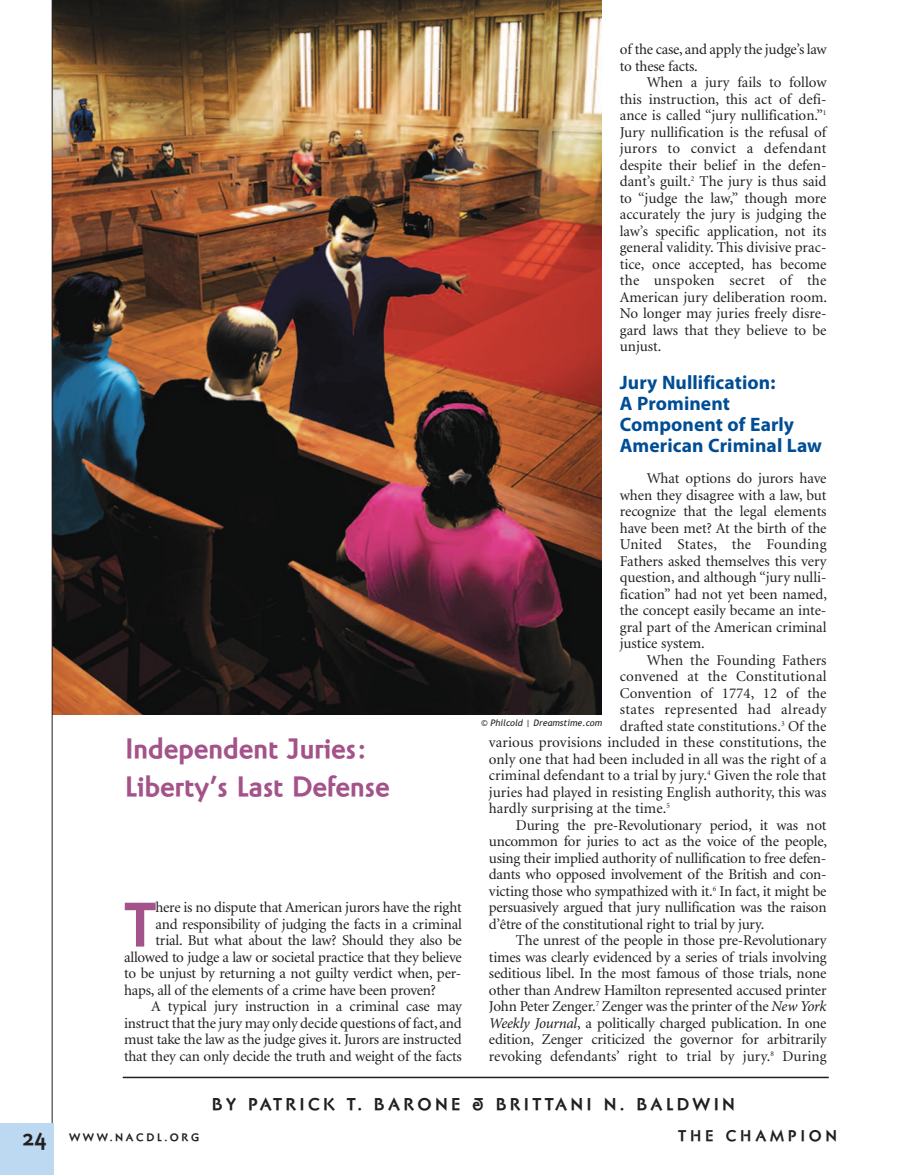
<style>
.page{position:relative;width:905px;height:1175px;background:#fff}
.page>*{position:absolute;margin:0;border:0;box-sizing:border-box;transform-origin:0 0}
.t1{font:700 58.8px "Naniara";color:#a3538a}
.t2{font:700 27px/37.5px "Naniara";color:#a3538a}
.t3{font:700 21px "Naniara";color:#231f20;scale:.95 1}
.t4{font:700 19.5px/21px "Myriad Pro";letter-spacing:.005em;color:#014d95}
.t5{font:700 16.5px "Naniara";letter-spacing:.2em;color:#231f20}
.t6{font:15px/16.5px "Minion";letter-spacing:-.01em;color:#231f20;text-align:justify}
.t7{font:15px "Minion";letter-spacing:.015em;color:#231f20}
.t8{font:15px "Minion";letter-spacing:.025em;color:#231f20}
.t9{font:700 15px "Naniara";letter-spacing:.25em;color:#231f20}
.t10{font:700 10.5px "Naniara";letter-spacing:.25em;color:#231f20}
.t11{font:italic 9px "Trebuchet MS";color:#231f20}
.s1{font-family:"Minion Pro";font-style:italic}
</style>
<div class="page">
<img style="left:53px;top:0;width:548px;height:714px">
<svg style="left:51px;top:0;width:2px;height:1123px;background:#7f7a79"></svg>
<div style="left:0;top:1123px;width:54px;height:51px;background:#bcd9f1"></div>
<hr style="left:123px;top:1076px;width:705px;height:2px;background:#231f20">
<h3 class="t3" style="left:22px;top:1129px;width:27px">24</h3>
<h2 class="t2" style="left:125px;top:732px;width:266px">Independent Juries:<br>Liberty’s Last Defense</h2>
<h1 class="t1" style="left:124px;top:903px;width:34px">T</h1>
<p class="t6" style="left:155px;top:900px;width:308px">here is no dispute that American jurors have the right</p>
<p class="t6" style="left:155px;top:917px;width:308px">and responsibility of judging the facts in a criminal</p>
<p class="t6" style="left:155px;top:933px;width:308px">trial. But what about the law? Should they also be</p>
<p class="t6" style="left:124px;top:950px;width:339px">allowed to judge a law or societal practice that they believe</p>
<p class="t6" style="left:124px;top:966px;width:338px">to be unjust by returning a not guilty verdict when, per-</p>
<p class="t6" style="left:124px;top:983px;width:313px">haps, all of the elements of a crime have been proven?</p>
<p class="t6" style="left:151px;top:999px;width:312px">A typical jury instruction in a criminal case may</p>
<p class="t6" style="left:124px;top:1016px;width:339px">instruct that the jury may only decide questions of fact, and</p>
<p class="t6" style="left:124px;top:1032px;width:339px">must take the law as the judge gives it. Jurors are instructed</p>
<p class="t6" style="left:124px;top:1049px;width:339px">that they can only decide the truth and weight of the facts</p>
<p class="t6" style="left:620px;top:42px;width:208px">of the case, and apply the judge’s law to these facts.</p>
<p class="t6" style="left:619px;top:75px;width:209px;text-indent:27px">When a jury fails to follow this instruction, this act of defi&shy;ance is called “jury nullification.”<sup>1<br></sup>Jury nullification is the refusal of jurors to convict a defendant despite their belief in the defen&shy;dant’s guilt.<sup>2</sup> The jury is thus said to “judge the law,” though more accurately the jury is judging the law’s specific application, not its general validity. This divisive prac&shy;tice, once accepted, has become the unspoken secret of the American jury deliberation room.<br>No longer may juries freely disre&shy;gard laws that they believe to be unjust.</p>
<h3 class="t4" style="left:619px;top:373px;width:204px">Jury Nullification:<br>A Prominent<br>Component of Early<br>American Criminal Law</h3>
<p class="t6" style="left:619px;top:471px;width:209px;text-indent:27px">What options do jurors have when they disagree with a law, but recognize that the legal elements have been met? At the birth of the United States, the Founding Fathers asked themselves this very question, and although “jury nulli&shy;fication” had not yet been named, the concept easily became an inte&shy;gral part of the American criminal justice system.</p>
<p class="t6" style="left:646px;top:653px;width:181px">When the Founding Fathers</p>
<p class="t7" style="left:619px;top:670px;width:208px">convened at the Constitutional</p>
<p class="t6" style="left:619px;top:686px;width:208px">Convention of 1774, 12 of the</p>
<p class="t8" style="left:619px;top:703px;width:208px">states represented had already</p>
<p class="t6" style="left:619px;top:719px;width:208px">drafted state constitutions.<sup>3</sup> Of the</p>
<p class="t6" style="left:489px;top:735px;width:339px">various provisions included in these constitutions, the</p>
<p class="t6" style="left:489px;top:752px;width:339px">only one that had been included in all was the right of a</p>
<p class="t6" style="left:489px;top:768px;width:339px">criminal defendant to a trial by jury.<sup>4</sup> Given the role that</p>
<p class="t6" style="left:489px;top:785px;width:339px">juries had played in resisting English authority, this was</p>
<p class="t6" style="left:489px;top:801px;width:183px">hardly surprising at the time.<sup>5</sup></p>
<p class="t6" style="left:516px;top:818px;width:312px">During the pre-Revolutionary period, it was not</p>
<p class="t6" style="left:489px;top:834px;width:339px">uncommon for juries to act as the voice of the people,</p>
<p class="t6" style="left:489px;top:851px;width:339px">using their implied authority of nullification to free defen-</p>
<p class="t6" style="left:489px;top:867px;width:339px">dants who opposed involvement of the British and con-</p>
<p class="t6" style="left:489px;top:884px;width:339px">victing those who sympathized with it.<sup>6</sup> In fact, it might be</p>
<p class="t6" style="left:489px;top:900px;width:339px">persuasively argued that jury nullification was the raison</p>
<p class="t6" style="left:489px;top:917px;width:277px">d’être of the constitutional right to trial by jury.</p>
<p class="t6" style="left:516px;top:933px;width:312px">The unrest of the people in those pre-Revolutionary</p>
<p class="t6" style="left:489px;top:950px;width:339px">times was clearly evidenced by a series of trials involving</p>
<p class="t6" style="left:489px;top:966px;width:339px">seditious libel. In the most famous of those trials, none</p>
<p class="t6" style="left:489px;top:983px;width:339px">other than Andrew Hamilton represented accused printer</p>
<p class="t6" style="left:489px;top:999px;width:339px">John Peter Zenger.<sup>7</sup> Zenger was the printer of the <span class="s1">New York</span></p>
<p class="t6" style="left:489px;top:1016px;width:339px"><span class="s1">Weekly Journal</span>, a politically charged publication. In one</p>
<p class="t6" style="left:489px;top:1032px;width:339px">edition, Zenger criticized the governor for arbitrarily</p>
<p class="t6" style="left:489px;top:1049px;width:339px">revoking defendants’ right to trial by jury.<sup>8</sup> During</p>
<p class="t11" style="left:481px;top:717px;width:123px">© Philcold | Dreamstime.com</p>
<p class="t5" style="left:212px;top:1098px;width:524px">BY PATRICK T. BARONE &amp; BRITTANI N. BALDWIN</p>
<p class="t10" style="left:69px;top:1133px;width:132px">WWW.NACDL.ORG</p>
<p class="t9" style="left:678px;top:1130px;width:160px">THE CHAMPION</p>
</div>
